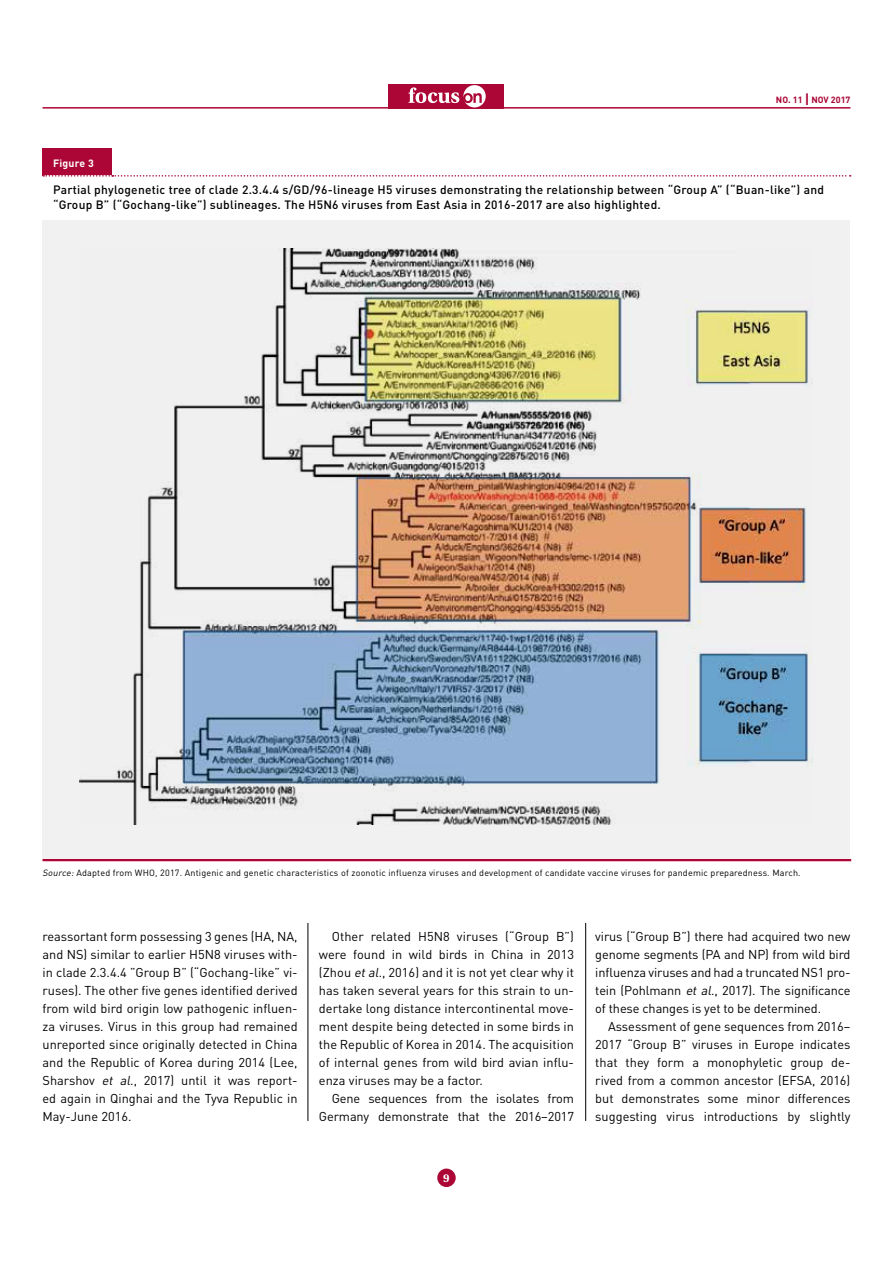
<style>
.page{position:relative;width:893px;height:1263px;background:#fff}
.page>*{position:absolute;margin:0;border:0;box-sizing:border-box;transform-origin:0 0}
.t1{font:12.75px/18px "DIN";color:#000;text-align:justify}
.t2{font:500 12px/15px "DIN";letter-spacing:.02em;color:#000}
.t3{font:700 12px "Utopia Std";color:#fff}
.t4{font:700 10.5px "DIN";letter-spacing:.02em;color:#fff}
.t5{font:9px "DIN";letter-spacing:.02em;color:#000}
.t6{font:700 9px "DIN";color:#ab0635}
.s1{font-size:13.5px}
.s2{font-style:italic}
</style>
<div class="page">
<div style="left:437px;top:1168px;width:19px;height:19px;background:#ab0635;border-radius:50%"></div>
<hr style="left:43px;top:107px;width:807px;height:2px;background:#ab0635">
<div style="left:389px;top:84px;width:115px;height:25px;background:#ab0635"></div>
<div style="left:463px;top:85px;width:23px;height:22px;background:#fff;border-radius:50%"></div>
<svg style="left:409px;top:87px;width:73px;height:16px"></svg>
<div style="left:43px;top:221px;width:807px;height:638px;background:#f1f1f2"></div>
<hr style="left:585px;top:923px;width:1px;height:198px;background:#000">
<hr style="left:308px;top:923px;width:1px;height:198px;background:#000">
<img style="left:80px;top:248px;width:733px;height:577px">
<div style="left:42px;top:149px;width:70px;height:27px;background:#ab0635"></div>
<svg style="left:43px;top:175px;width:808px;height:2px"></svg>
<hr style="left:43px;top:859px;width:808px;height:2px;background:#ab0635">
<p class="t6" style="left:776px;top:93px;width:76px">NO. 11 <span class="s1">|</span> NOV 2017</p>
<p class="t4" style="left:53px;top:156px;width:42px">Figure 3</p>
<p class="t2" style="left:53px;top:182px;width:772px">Partial phylogenetic tree of clade 2.3.4.4 s/GD/96-lineage H5 viruses demonstrating the relationship between “Group A” (“Buan-like”) and “Group B” (“Gochang-like”) sublineages. The H5N6 viruses from East Asia in 2016-2017 are also highlighted.</p>
<p class="t5" style="left:43px;top:867px;width:760px"><span class="s2">Source:</span> Adapted from WHO, 2017. Antigenic and genetic characteristics of zoonotic influenza viruses and development of candidate vaccine viruses for pandemic preparedness. March.</p>
<p class="t1" style="left:43px;top:927px;width:257px">reassortant form possessing 3 genes (HA, NA, and NS) similar to earlier H5N8 viruses with&shy;in clade 2.3.4.4 ”Group B” (“Gochang-like” vi&shy;ruses). The other five genes identified derived from wild bird origin low pathogenic influen&shy;za viruses. Virus in this group had remained unreported since originally detected in China and the Republic of Korea during 2014 (Lee, Sharshov <span class="s2">et al</span>., 2017) until it was report&shy;ed again in Qinghai and the Tyva Republic in May-June 2016.</p>
<p class="t1" style="left:319px;top:927px;width:257px;text-indent:13px">Other related H5N8 viruses (“Group B”) were found in wild birds in China in 2013 (Zhou <span class="s2">etal</span>., 2016) and it is not yet clear why it has taken several years for this strain to un&shy;dertake long distance intercontinental move&shy;ment despite being detected in some birds in the Republic of Korea in 2014. The acquisition of internal genes from wild bird avian influ&shy;enza viruses may be a factor.</p>
<p class="t1" style="left:319px;top:1089px;width:257px;text-align:right">Gene sequences from the isolates from<br>Germany demonstrate that the 2016–2017</p>
<p class="t3" style="left:443px;top:1171px;width:8px">9</p>
<p class="t1" style="left:595px;top:927px;width:257px">virus (“Group B”) there had acquired two new genome segments (PA and NP) from wild bird influenza viruses and had a truncated NS1 pro&shy;tein (Pohlmann <span class="s2">et al</span>., 2017). The significance of these changes is yet to be determined.</p>
<p class="t1" style="left:595px;top:1017px;width:257px;text-indent:13px">Assessment of gene sequences from 2016– 2017 “Group B” viruses in Europe indicates that they form a monophyletic group de&shy;rived from a common ancestor (EFSA, 2016) but demonstrates some minor differences suggesting virus introductions by slightly</p>
</div>
